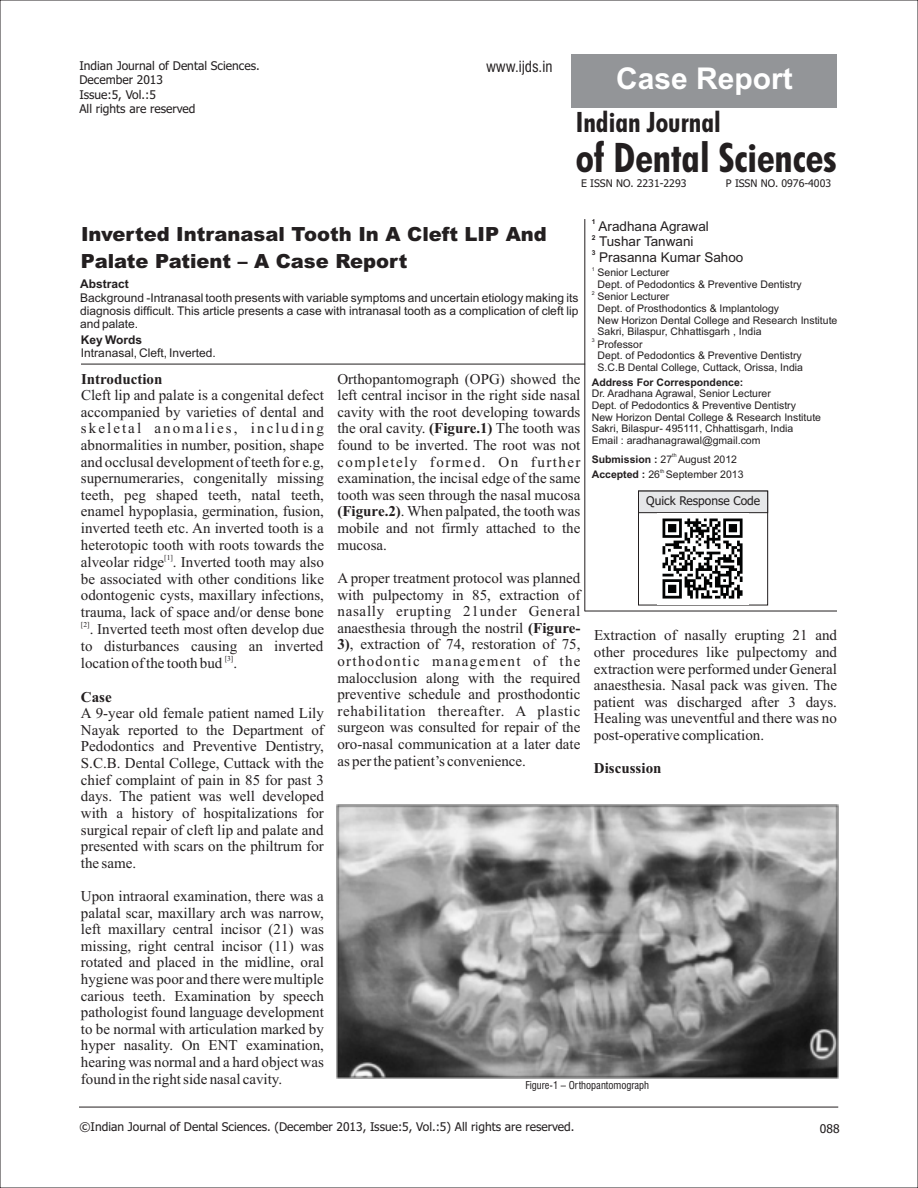
<style>
.page{position:relative;width:918px;height:1188px;background:#fff}
.page>*{position:absolute;margin:0;border:0;box-sizing:border-box;transform-origin:0 0}
.t1{font:700 condensed 40.8px "Futura BT";color:#231f20}
.t2{font:700 30px "Arial";color:#fff}
.t3{font:700 condensed 28.2px "Futura BT";color:#231f20}
.t4{font:900 19.5px/27.5px "Arial";color:#231f20}
.t5{font:15px/16.6px "Times New Roman";color:#231f20;text-align:justify}
.t6{font:700 15px "Times New Roman";color:#231f20}
.t7{font:condensed 15px "Swiss 721 BT";color:#231f20}
.t8{font:13.5px "Arial";color:#231f20}
.t9{font:12px/13.4px "Arial";color:#231f20;text-align:justify}
.t10{font:12px/14.5px "Tahoma";color:#231f20}
.t11{font:700 12px "Arial";color:#231f20}
.t12{font:10.5px/11.7px "Arial";color:#231f20}
.t13{font:10.5px "Tahoma";color:#231f20}
.t14{font:condensed 10.5px "Swiss 721 BT";color:#231f20}
.t15{font:700 10.5px "Arial";color:#231f20}
.t16{font:7.5px "Times New Roman";color:#231f20}
.t17{font:700 6.75px "Arial";color:#231f20}
.t18{font:5.25px "Arial";color:#231f20}
.s1{font-weight:700}
</style>
<div class="page">
<div style="left:571px;top:54px;width:266px;height:54px;background:#939598"></div>
<hr style="left:584px;top:219px;width:1px;height:392px;background:#231f20">
<hr style="left:81px;top:364px;width:504px;height:1px;background:#231f20">
<hr style="left:79px;top:1107px;width:759px;height:1px;background:#231f20">
<hr style="left:585px;top:611px;width:252px;height:1px;background:#231f20">
<div style="left:638px;top:491px;width:130px;height:114px;border:1px solid #231f20"></div>
<svg style="left:638px;top:491px;width:130px;height:22px;background:#d6d7d9"></svg>
<img style="left:658px;top:518px;width:91px;height:86px">
<img style="left:336px;top:804px;width:503px;height:274px">
<p class="t10" style="left:79px;top:59px;width:182px">Indian Journal of Dental Sciences.<br>December 2013<br>Issue:5, Vol.:5<br>All rights are reserved</p>
<p class="t7" style="left:486px;top:61px;width:68px">www.ijds.in</p>
<h2 class="t2" style="left:616px;top:67px;width:178px">Case Report</h2>
<h1 class="t1" style="left:576px;top:141px;width:263px">of Dental Sciences</h1>
<h3 class="t3" style="left:576px;top:111px;width:146px">Indian Journal</h3>
<p class="t13" style="left:581px;top:179px;width:107px">E ISSN NO. 2231-2293</p>
<p class="t13" style="left:726px;top:179px;width:107px">P ISSN NO. 0976-4003</p>
<p class="t17" style="left:592px;top:219px;width:5px">1</p>
<p class="t8" style="left:599px;top:221px;width:112px">Aradhana Agrawal</p>
<p class="t17" style="left:592px;top:235px;width:5px">2</p>
<p class="t8" style="left:599px;top:237px;width:96px">Tushar Tanwani</p>
<p class="t17" style="left:592px;top:250px;width:5px">3</p>
<p class="t8" style="left:599px;top:252px;width:146px">Prasanna Kumar Sahoo</p>
<h3 class="t4" style="left:81px;top:222px;width:467px">Inverted Intranasal Tooth In A Cleft LIP And<br>Palate Patient – A Case Report</h3>
<p class="t18" style="left:592px;top:267px;width:4px">1</p>
<p class="t12" style="left:598px;top:268px;width:206px">Senior Lecturer<br>Dept. of Pedodontics &amp; Preventive Dentistry</p>
<p class="t18" style="left:592px;top:291px;width:4px">2</p>
<p class="t12" style="left:598px;top:292px;width:241px">Senior Lecturer<br>Dept. of Prosthodontics &amp; Implantology<br>New Horizon Dental College and Research Institute Sakri, Bilaspur, Chhattisgarh , India</p>
<p class="t18" style="left:592px;top:339px;width:4px">3</p>
<p class="t12" style="left:598px;top:339px;width:207px">Professor<br>Dept. of Pedodontics &amp; Preventive Dentistry<br>S.C.B Dental College, Cuttack, Orissa, India</p>
<p class="t11" style="left:80px;top:279px;width:50px">Abstract</p>
<p class="t9" style="left:80px;top:292px;width:500px">Background -Intranasal tooth presents with variable symptoms and uncertain etiology making its diagnosis difficult. This article presents a case with intranasal tooth as a complication of cleft lip and palate.</p>
<p class="t11" style="left:81px;top:335px;width:63px">Key Words</p>
<p class="t9" style="left:81px;top:347px;width:136px">Intranasal, Cleft, Inverted.</p>
<p class="t5" style="left:337px;top:372px;width:245px">Orthopantomograph (OPG) showed the left central incisor in the right side nasal cavity with the root developing towards the oral cavity. <span class="s1">(Figure.1)</span> The tooth was found to be inverted. The root was not completely formed. On further examination, the incisal edge of the same tooth was seen through the nasal mucosa <span class="s1">(Figure.2)</span>. When palpated, the tooth was mobile and not firmly attached to the mucosa.</p>
<p class="t5" style="left:337px;top:571px;width:245px">A proper treatment protocol was planned with pulpectomy in 85, extraction of nasally erupting 21under General anaesthesia through the nostril <span class="s1">(Figure-3)</span>, extraction of 74, restoration of 75, orthodontic management of the malocclusion along with the required preventive schedule and prosthodontic rehabilitation thereafter. A plastic surgeon was consulted for repair of the oro-nasal communication at a later date as per the patient’s convenience.</p>
<p class="t6" style="left:81px;top:373px;width:83px">Introduction</p>
<p class="t5" style="left:81px;top:388px;width:245px">Cleft lip and palate is a congenital defect accompanied by varieties of dental and skeletal anomalies, including abnormalities in number, position, shape and occlusal development of teeth for e.g, supernumeraries, congenitally missing teeth, peg shaped teeth, natal teeth, enamel hypoplasia, germination, fusion, inverted teeth etc. An inverted tooth is a heterotopic tooth with roots towards the</p>
<p class="t16" style="left:164px;top:554px;width:10px">[1]</p>
<p class="t15" style="left:592px;top:378px;width:153px">Address For Correspondence:</p>
<p class="t12" style="left:592px;top:389px;width:231px">Dr. Aradhana Agrawal, Senior Lecturer<br>Dept. of Pedodontics &amp; Preventive Dentistry<br>New Horizon Dental College &amp; Research Institute Sakri, Bilaspur- 495111, Chhattisgarh, India Email : aradhanagrawal@gmail.com</p>
<p class="t18" style="left:672px;top:453px;width:6px">th</p>
<p class="t12" style="left:592px;top:454px;width:147px"><span class="s1">Submission :</span> 27 August 2012</p>
<p class="t18" style="left:660px;top:469px;width:6px">th</p>
<p class="t12" style="left:592px;top:470px;width:153px"><span class="s1">Accepted :</span> 26 September 2013</p>
<p class="t10" style="left:646px;top:495px;width:116px">Quick Response Code</p>
<p class="t5" style="left:81px;top:555px;width:245px">alveolar ridge . Inverted tooth may also be associated with other conditions like odontogenic cysts, maxillary infections, trauma, lack of space and/or dense bone</p>
<p class="t16" style="left:81px;top:622px;width:10px">[2]</p>
<p class="t5" style="left:81px;top:622px;width:245px;text-align:center">. Inverted teeth most often develop due to disturbances causing an inverted</p>
<p class="t16" style="left:225px;top:656px;width:10px">[3]</p>
<p class="t5" style="left:594px;top:628px;width:245px">Extraction of nasally erupting 21 and other procedures like pulpectomy and extraction were performed under General anaesthesia. Nasal pack was given. The patient was discharged after 3 days.<br>Healing was uneventful and there was no post-operative complication.</p>
<p class="t6" style="left:594px;top:763px;width:69px">Discussion</p>
<p class="t5" style="left:81px;top:656px;width:158px">location of the tooth bud .</p>
<p class="t6" style="left:81px;top:691px;width:32px">Case</p>
<p class="t5" style="left:81px;top:706px;width:245px">A 9-year old female patient named Lily Nayak reported to the Department of Pedodontics and Preventive Dentistry, S.C.B. Dental College, Cuttack with the chief complaint of pain in 85 for past 3 days. The patient was well developed with a history of hospitalizations for surgical repair of cleft lip and palate and presented with scars on the philtrum for the same.</p>
<p class="t5" style="left:81px;top:889px;width:245px">Upon intraoral examination, there was a palatal scar, maxillary arch was narrow, left maxillary central incisor (21) was missing, right central incisor (11) was rotated and placed in the midline, oral hygiene was poor and there were multiple carious teeth. Examination by speech pathologist found language development to be normal with articulation marked by hyper nasality. On ENT examination, hearing was normal and a hard object was found in the right side nasal cavity.</p>
<p class="t10" style="left:79px;top:1121px;width:497px">©Indian Journal of Dental Sciences. (December 2013, Issue:5, Vol.:5) All rights are reserved.</p>
<p class="t10" style="left:820px;top:1122px;width:21px">088</p>
<p class="t14" style="left:525px;top:1081px;width:125px">Figure-1 – Orthopantomograph</p>
</div>
